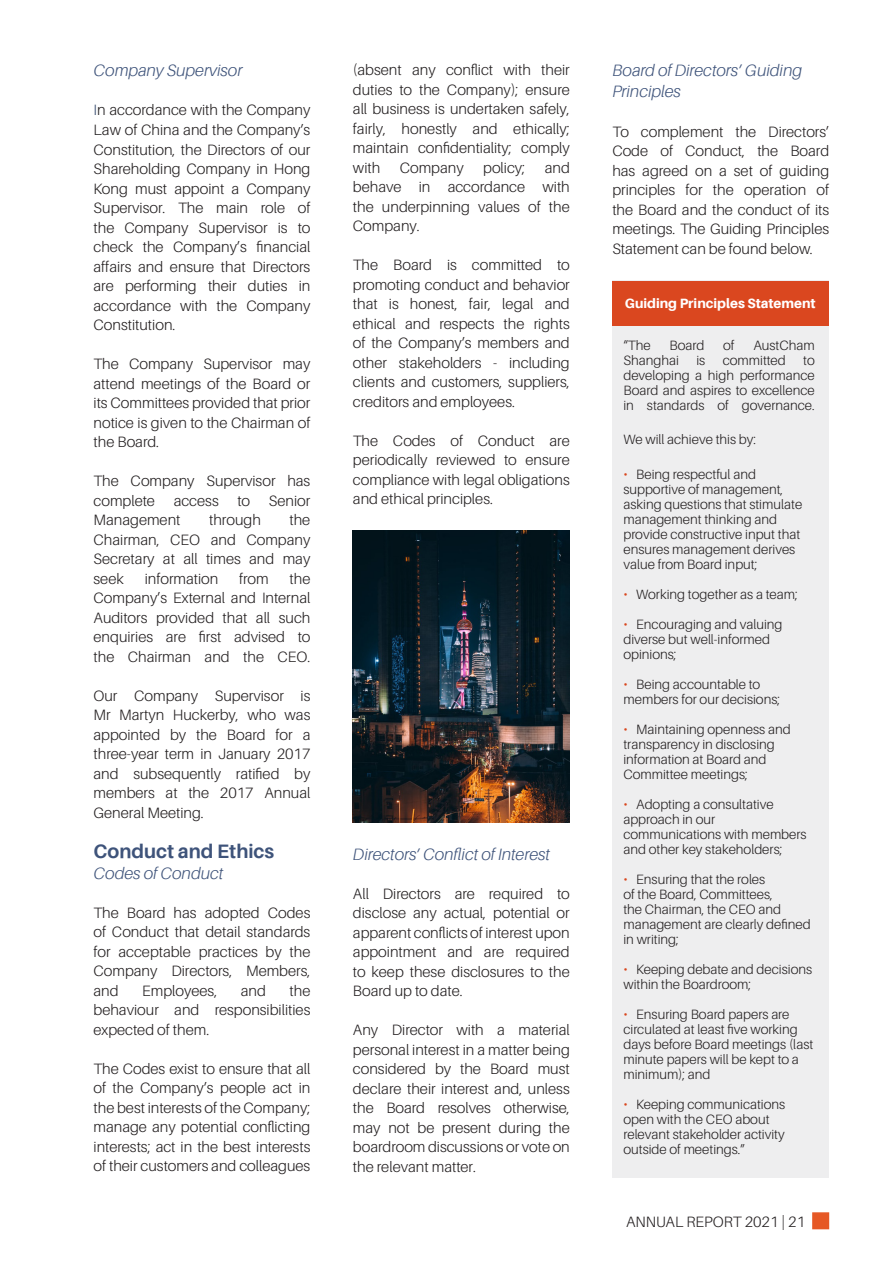
<style>
.page{position:relative;width:893px;height:1263px;background:#fff}
.page>*{position:absolute;margin:0;border:0;box-sizing:border-box;transform-origin:0 0}
.Subtitle_2{font:700 19.5px "Aileron";color:#3e537a}
.Subtitle_2-2{font:italic 300 16.5px/21px "Aileron";color:#3e537a}
.t1{font:300 15px/19.5px "Aileron";color:#231f20;text-align:justify}
.t2{font:300 13.5px/15px "Aileron";color:#231f20}
.t3{font:800 13.5px "Aileron";color:#fff}
.s1{color:#35496c}
.s2{font-size:15px;color:#d9461d}
</style>
<div class="page">
<div style="left:812px;top:1212px;width:17px;height:17px;background:#e65825;border:2px solid #e65825"></div>
<div style="left:612px;top:281px;width:217px;height:897px;background:#eeeeef"></div>
<div style="left:612px;top:281px;width:217px;height:44px;background:#da471f"></div>
<img style="left:353px;top:530px;width:217px;height:293px">
<p class="Subtitle_2-2" style="left:94px;top:60px;width:150px">Company Supervisor</p>
<p class="t1" style="left:94px;top:101px;width:218px"><span class="s1">I</span>n accordance with the Company Law of China and the Company’s Constitution, the Directors of our Shareholding Company in Hong Kong must appoint a Company Supervisor. The main role of the Company Supervisor is to check the Company’s financial affairs and ensure that Directors are performing their duties in accordance with the Company Constitution.</p>
<p class="t1" style="left:94px;top:354px;width:218px">The Company Supervisor may attend meetings of the Board or its Committees provided that prior notice is given to the Chairman of the Board.</p>
<p class="t1" style="left:94px;top:471px;width:218px">The Company Supervisor has complete access to Senior Management</p>
<p class="t1" style="left:94px;top:510px;width:218px;text-indent:196px">the Chairman, CEO and Company Secretary at all times and may seek</p>
<p class="t1" style="left:209px;top:510px;width:53px">through</p>
<p class="t1" style="left:145px;top:569px;width:75px">information</p>
<p class="t1" style="left:239px;top:569px;width:31px">from</p>
<p class="t1" style="left:94px;top:569px;width:218px;text-indent:196px">the Company’s External and Internal Auditors provided that all such enquiries are first advised to the Chairman and the CEO.</p>
<p class="t1" style="left:94px;top:686px;width:218px">Our Company Supervisor is Mr Martyn Huckerby, who was appointed by the Board for a three-year term in January 2017 and subsequently ratified by members at the 2017 Annual General Meeting.</p>
<p class="Subtitle_2" style="left:94px;top:840px;width:182px">Conduct and Ethics</p>
<p class="Subtitle_2-2" style="left:94px;top:862px;width:131px">Codes of Conduct</p>
<p class="t1" style="left:94px;top:903px;width:218px">The Board has adopted Codes of Conduct that detail standards for acceptable practices by the Company Directors, Members, and</p>
<p class="t1" style="left:94px;top:981px;width:218px;text-indent:196px">the behaviour and responsibilities expected of them.</p>
<p class="t1" style="left:94px;top:1059px;width:218px">The Codes exist to ensure that all of the Company’s people act in the best interests of the Company; manage any potential conflicting interests; act in the best interests of their customers and colleagues</p>
<p class="t1" style="left:142px;top:981px;width:77px">Employees,</p>
<p class="t1" style="left:241px;top:981px;width:27px">and</p>
<p class="t1" style="left:353px;top:61px;width:218px">(absent any conflict with their duties to the Company); ensure all business is undertaken safely, fairly, honestly and ethically; maintain confidentiality; comply with</p>
<p class="t1" style="left:353px;top:158px;width:218px;text-indent:192px">and behave in accordance with the underpinning values of the Company.</p>
<p class="t1" style="left:353px;top:256px;width:218px">The Board is committed to promoting conduct and behavior that is honest, fair, legal and ethical and respects the rights of the Company’s members and other stakeholders - including clients and customers, suppliers, creditors and employees.</p>
<p class="t1" style="left:353px;top:431px;width:218px">The Codes of Conduct are periodically reviewed to ensure compliance with legal obligations and ethical principles.</p>
<p class="t1" style="left:400px;top:158px;width:66px">Company</p>
<p class="t1" style="left:483px;top:158px;width:43px">policy;</p>
<p class="Subtitle_2-2" style="left:353px;top:844px;width:199px">Directors’ Conflict of Interest</p>
<p class="t1" style="left:353px;top:884px;width:218px">All Directors are required to disclose any actual, potential or apparent conflicts of interest upon appointment and are required to keep these disclosures to the Board up to date.</p>
<p class="t1" style="left:353px;top:1020px;width:218px">Any Director with a material personal interest in a matter being considered by the Board must declare their interest and, unless the Board resolves otherwise, may not be present during the boardroom discussions or vote on the relevant matter.</p>
<p class="Subtitle_2-2" style="left:612px;top:60px;width:191px">Board of Directors’ Guiding<br>Principles</p>
<p class="t1" style="left:612px;top:122px;width:218px">To complement the Directors’ Code of Conduct, the Board has agreed on a set of guiding principles for the operation of the Board and the conduct of its meetings. The Guiding Principles Statement can be found below.</p>
<p class="t3" style="left:625px;top:296px;width:192px">Guiding Principles Statement</p>
<p class="t2" style="left:623px;top:338px;width:29px">“The</p>
<p class="t2" style="left:669px;top:338px;width:36px">Board</p>
<p class="t2" style="left:723px;top:338px;width:13px">of</p>
<p class="t2" style="left:753px;top:338px;width:63px">AustCham</p>
<p class="t2" style="left:623px;top:353px;width:57px">Shanghai</p>
<p class="t2" style="left:696px;top:353px;width:10px">is</p>
<p class="t2" style="left:723px;top:353px;width:65px">committed</p>
<p class="t2" style="left:623px;top:353px;width:193px;text-align:justify;text-indent:180px">to developing a high performance Board and aspires to excellence in standards of governance.</p>
<p class="t2" style="left:623px;top:432px;width:134px">We will achieve this by:</p>
<p class="t2" style="left:623px;top:467px;width:180px"><span class="s2">•</span> Being respectful and supportive of management, asking questions that stimulate management thinking and provide constructive input that ensures management derives value from Board input;</p>
<p class="t2" style="left:623px;top:587px;width:176px"><span class="s2">•</span> Working together as a team;</p>
<p class="t2" style="left:623px;top:617px;width:161px"><span class="s2">•</span> Encouraging and valuing diverse but well-informed opinions;</p>
<p class="t2" style="left:623px;top:677px;width:158px"><span class="s2">•</span> Being accountable to members for our decisions;</p>
<p class="t2" style="left:623px;top:722px;width:169px"><span class="s2">•</span> Maintaining openness and transparency in disclosing information at Board and<br>Committee meetings;</p>
<p class="t2" style="left:623px;top:797px;width:185px"><span class="s2">•</span> Adopting a consultative approach in our communications with members and other key stakeholders;</p>
<p class="t2" style="left:623px;top:872px;width:189px"><span class="s2">•</span> Ensuring that the roles<br>of the Board, Committees,<br>the Chairman, the CEO and management are clearly defined in writing;</p>
<p class="t2" style="left:623px;top:962px;width:190px"><span class="s2">•</span> Keeping debate and decisions within the Boardroom;</p>
<p class="t2" style="left:623px;top:1007px;width:191px"><span class="s2">•</span> Ensuring Board papers are circulated at least five working days before Board meetings (last minute papers will be kept to a minimum); and</p>
<p class="t2" style="left:623px;top:1097px;width:163px"><span class="s2">•</span> Keeping communications open with the CEO about relevant stakeholder activity outside of meetings.”</p>
<p class="t1" style="left:626px;top:1212px;width:181px">ANNUAL REPORT 2021 | 21</p>
</div>
